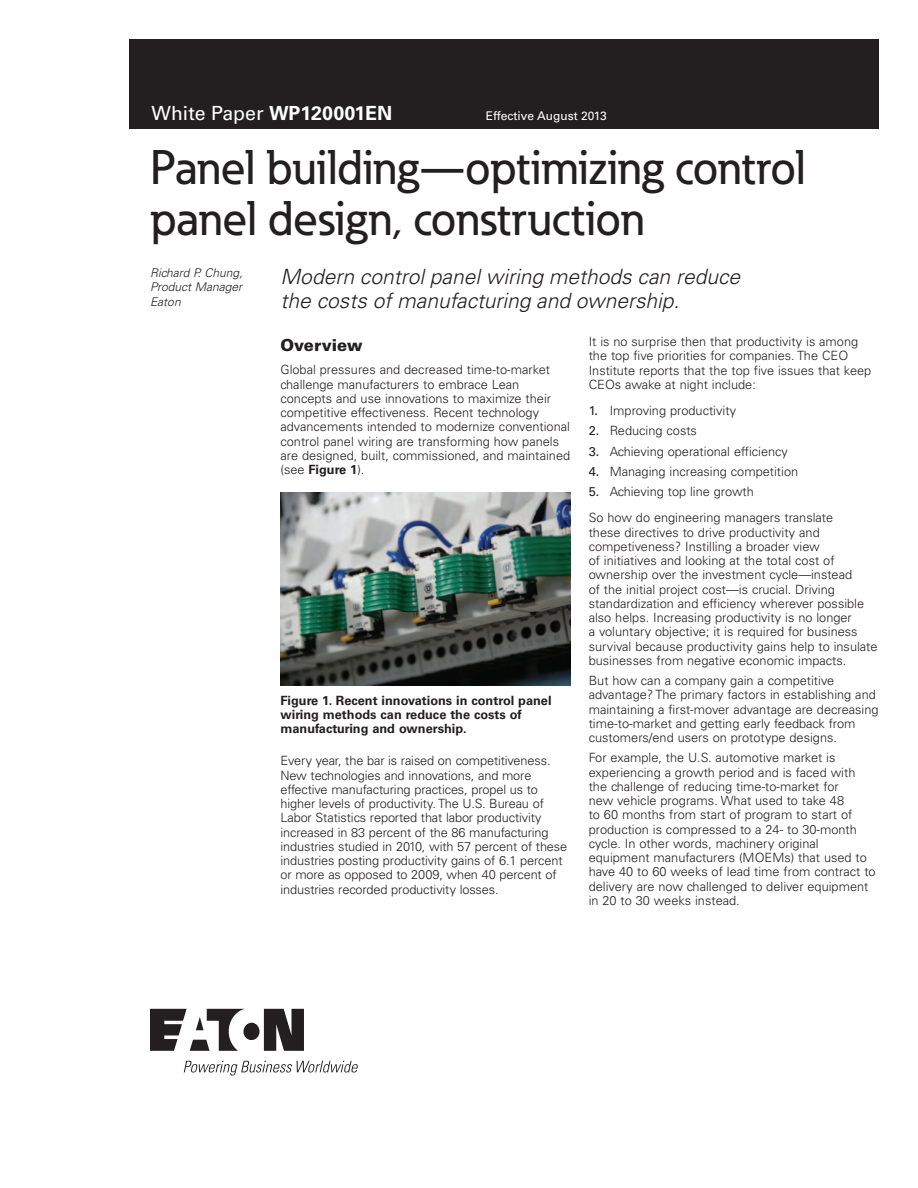
<style>
.page{position:relative;width:918px;height:1188px;background:#fff}
.page>*{position:absolute;margin:0;border:0;box-sizing:border-box;transform-origin:0 0}
.t1{font:500 48px/51px "Eaton";color:#231f20}
.t2{font:italic 300 21px/24px "Univers LT Std";color:#231f20}
.t3{font:19.5px "Univers LT Std";color:#fff}
.t4{font:900 16.5px "Univers LT Std";color:#231f20}
.t5{font:300 12.75px/14.2px "Univers LT Std";color:#231f20}
.t6{font:700 12.75px/14.2px "Univers LT Std";color:#231f20}
.t7{font:italic 300 12px/14.2px "Univers LT Std";color:#231f20;text-align:justify}
.t8{font:12px "Univers LT Std";color:#fff}
.s1{font-weight:700}
.s2{font-weight:400}
</style>
<div class="page">
<div style="left:129px;top:39px;width:750px;height:90px;background:#231f20"></div>
<svg style="left:150px;top:1009px;width:154px;height:42px"></svg>
<svg style="left:184px;top:1061px;width:174px;height:15px"></svg>
<img style="left:280px;top:492px;width:291px;height:194px">
<h3 class="t3" style="left:152px;top:101px;width:242px">White Paper <span class="s1">WP120001EN</span></h3>
<p class="t8" style="left:486px;top:109px;width:123px">Effective August 2013</p>
<h1 class="t1" style="left:150px;top:141px;width:657px">Panel building—optimizing control panel design, construction</h1>
<h2 class="t2" style="left:280px;top:265px;width:461px">Modern control panel wiring methods can reduce the costs of manufacturing and ownership.</h2>
<p class="t4" style="left:280px;top:335px;width:84px">Overview</p>
<p class="t5" style="left:280px;top:363px;width:291px">Global pressures and decreased time-to-market challenge manufacturers to embrace Lean concepts and use innovations to maximize their competitive effectiveness. Recent technology advancements intended to modernize conventional control panel wiring are transforming how panels are designed, built, commissioned, and maintained (see <span class="s1">Figure 1</span>).</p>
<p class="t7" style="left:150px;top:266px;width:94px">Richard P. Chung, Product Manager Eaton</p>
<p class="t5" style="left:589px;top:334px;width:284px">It is no surprise then that productivity is among the top five priorities for companies. The CEO Institute reports that the top five issues that keep CEOs awake at night include:</p>
<p class="t5" style="left:589px;top:403px;width:149px"><span class="s2">1.</span> Improving productivity</p>
<p class="t5" style="left:589px;top:424px;width:110px"><span class="s2">2.</span> Reducing costs</p>
<p class="t5" style="left:589px;top:444px;width:201px"><span class="s2">3.</span> Achieving operational efficiency</p>
<p class="t5" style="left:589px;top:464px;width:211px"><span class="s2">4.</span> Managing increasing competition</p>
<p class="t5" style="left:589px;top:478px;width:246px;line-height:26.2px"><span class="s2">5.</span> Achieving top line growth<br>So how do engineering managers translate</p>
<p class="t5" style="left:589px;top:525px;width:290px">these directives to drive productivity and competiveness? Instilling a broader view<br>of initiatives and looking at the total cost of ownership over the investment cycle—instead<br>of the initial project cost—is crucial. Driving standardization and efficiency wherever possible also helps. Increasing productivity is no longer<br>a voluntary objective; it is required for business survival because productivity gains help to insulate businesses from negative economic impacts.</p>
<p class="t5" style="left:589px;top:673px;width:291px">But how can a company gain a competitive advantage? The primary factors in establishing and maintaining a first-mover advantage are decreasing time-to-market and getting early feedback from customers/end users on prototype designs.</p>
<p class="t5" style="left:589px;top:751px;width:288px">For example, the U.S. automotive market is experiencing a growth period and is faced with the challenge of reducing time-to-market for<br>new vehicle programs. What used to take 48<br>to 60 months from start of program to start of production is compressed to a 24- to 30-month cycle. In other words, machinery original equipment manufacturers (MOEMs) that used to have 40 to 60 weeks of lead time from contract to delivery are now challenged to deliver equipment in 20 to 30 weeks instead.</p>
<p class="t6" style="left:280px;top:693px;width:273px">Figure 1. Recent innovations in control panel wiring methods can reduce the costs of manufacturing and ownership.</p>
<p class="t5" style="left:280px;top:754px;width:288px">Every year, the bar is raised on competitiveness.<br>New technologies and innovations, and more effective manufacturing practices, propel us to higher levels of productivity. The U.S. Bureau of Labor Statistics reported that labor productivity increased in 83 percent of the 86 manufacturing industries studied in 2010, with 57 percent of these industries posting productivity gains of 6.1 percent or more as opposed to 2009, when 40 percent of industries recorded productivity losses.</p>
</div>
